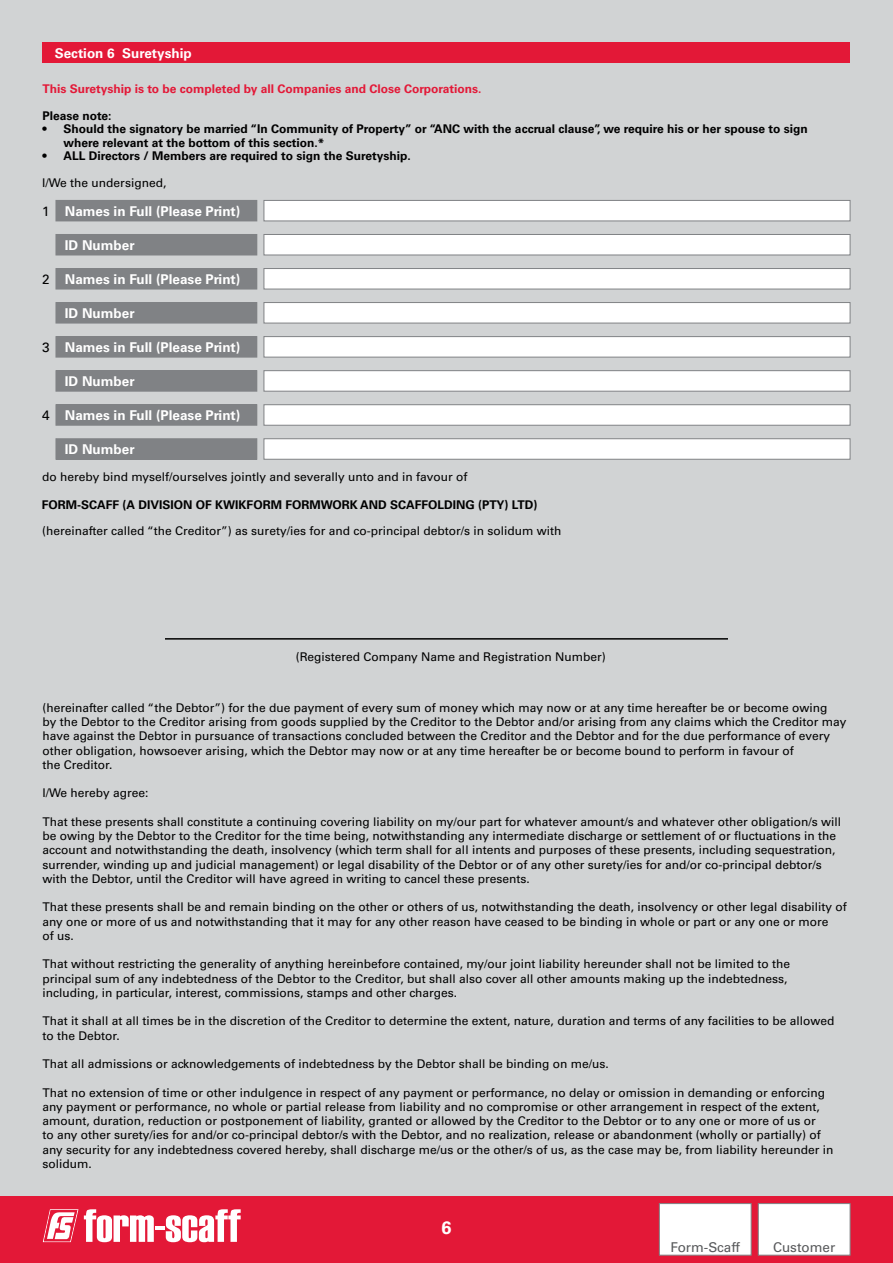
<style>
.page{position:relative;width:893px;height:1263px;background:#d1d3d4}
.page>*{position:absolute;margin:0;border:0;box-sizing:border-box;transform-origin:0 0}
.t1{font:700 18px "Univers LT Std";color:#fff}
.t2{font:700 13.5px "Univers LT Std";color:#fff}
.t3{font:13.5px "Univers LT Std";color:#58595b}
.t4{font:12px/14.2px "Univers LT Std";color:#000}
.t5{font:700 12px/13.5px "Univers LT Std";color:#000}
.t6{font:700 12px "Univers LT Std";color:#e31837}
.s1{font-weight:400}
.s2{font-weight:400;color:#000}
</style>
<div class="page">
<div style="left:0;top:1196px;width:893px;height:67px;background:#e31837"></div>
<svg style="left:84px;top:1209px;width:70px;height:33px"></svg>
<hr style="left:155px;top:1226px;width:10px;height:4px;background:#fff">
<svg style="left:166px;top:1209px;width:75px;height:33px"></svg>
<svg style="left:43px;top:1209px;width:35px;height:33px"></svg>
<div style="left:659px;top:1203px;width:92px;height:52px;background:#fff;border:1px solid #808285"></div>
<div style="left:758px;top:1203px;width:92px;height:52px;background:#fff;border:1px solid #808285"></div>
<div style="left:43px;top:43px;width:807px;height:20px;background:#e31837"></div>
<div style="left:56px;top:200px;width:201px;height:21px;background:#808285"></div>
<div style="left:56px;top:234px;width:201px;height:21px;background:#808285"></div>
<div style="left:56px;top:269px;width:201px;height:20px;background:#808285"></div>
<div style="left:56px;top:268px;width:201px;height:21px;border:1px solid #808285"></div>
<div style="left:56px;top:303px;width:201px;height:20px;background:#808285"></div>
<div style="left:56px;top:302px;width:201px;height:21px;border:1px solid #808285"></div>
<div style="left:264px;top:200px;width:586px;height:21px;background:#fff;border:1px solid #808285"></div>
<div style="left:264px;top:234px;width:586px;height:21px;background:#fff;border:1px solid #808285"></div>
<div style="left:264px;top:268px;width:586px;height:21px;background:#fff;border:1px solid #808285"></div>
<div style="left:264px;top:302px;width:586px;height:21px;background:#fff;border:1px solid #808285"></div>
<div style="left:56px;top:337px;width:201px;height:20px;background:#808285"></div>
<div style="left:56px;top:336px;width:201px;height:21px;border:1px solid #808285"></div>
<div style="left:56px;top:371px;width:201px;height:20px;background:#808285"></div>
<div style="left:56px;top:370px;width:201px;height:22px;border:1px solid #808285"></div>
<div style="left:56px;top:405px;width:201px;height:20px;background:#808285"></div>
<div style="left:56px;top:404px;width:201px;height:22px;border:1px solid #808285"></div>
<div style="left:56px;top:439px;width:201px;height:20px;background:#808285"></div>
<div style="left:56px;top:438px;width:201px;height:22px;border:1px solid #808285"></div>
<div style="left:264px;top:336px;width:586px;height:21px;background:#fff;border:1px solid #808285"></div>
<div style="left:264px;top:370px;width:586px;height:22px;background:#fff;border:1px solid #808285"></div>
<div style="left:264px;top:404px;width:586px;height:22px;background:#fff;border:1px solid #808285"></div>
<div style="left:264px;top:438px;width:586px;height:22px;background:#fff;border:1px solid #808285"></div>
<hr style="left:165px;top:638px;width:563px;height:2px;background:#000">
<p class="t2" style="left:55px;top:45px;width:138px">Section 6 Suretyship</p>
<p class="t6" style="left:43px;top:82px;width:440px">This Suretyship is to be completed by all Companies and Close Corporations.</p>
<p class="t5" style="left:43px;top:109px;width:71px">Please note:</p>
<p class="t5" style="left:64px;top:123px;width:746px;text-indent:-21px"><span class="s1">•</span> Should the signatory be married “In Community of Property” or “ANC with the accrual clause”, we require his or her spouse to sign where relevant at the bottom of this section.*</p>
<p class="t5" style="left:43px;top:150px;width:370px"><span class="s1">•</span> ALL Directors / Members are required to sign the Suretyship.</p>
<p class="t4" style="left:42px;top:176px;width:126px">I/We the undersigned,</p>
<p class="t2" style="left:42px;top:203px;width:200px"><span class="s2">1</span> Names in Full (Please Print)</p>
<p class="t2" style="left:65px;top:237px;width:71px">ID Number</p>
<p class="t2" style="left:42px;top:271px;width:200px"><span class="s2">2</span> Names in Full (Please Print)</p>
<p class="t2" style="left:65px;top:305px;width:71px">ID Number</p>
<p class="t2" style="left:42px;top:339px;width:200px"><span class="s2">3</span> Names in Full (Please Print)</p>
<p class="t2" style="left:65px;top:373px;width:71px">ID Number</p>
<p class="t2" style="left:42px;top:407px;width:200px"><span class="s2">4</span> Names in Full (Please Print)</p>
<p class="t2" style="left:65px;top:441px;width:71px">ID Number</p>
<p class="t4" style="left:42px;top:470px;width:427px">do hereby bind myself/ourselves jointly and severally unto and in favour of</p>
<p class="t5" style="left:42px;top:498px;width:497px">FORM-SCAFF (A DIVISION OF KWIKFORM FORMWORK AND SCAFFOLDING (PTY) LTD)</p>
<p class="t4" style="left:42px;top:523px;width:521px">(hereinafter called “the Creditor”) as surety/ies for and co-principal debtor/s in solidum with</p>
<p class="t4" style="left:296px;top:649px;width:311px">(Registered Company Name and Registration Number)</p>
<p class="t4" style="left:43px;top:700px;width:805px">(hereinafter called “the Debtor”) for the due payment of every sum of money which may now or at any time hereafter be or become owing<br>by the Debtor to the Creditor arising from goods supplied by the Creditor to the Debtor and/or arising from any claims which the Creditor may have against the Debtor in pursuance of transactions concluded between the Creditor and the Debtor and for the due performance of every other obligation, howsoever arising, which the Debtor may now or at any time hereafter be or become bound to perform in favour of<br>the Creditor.</p>
<p class="t4" style="left:43px;top:786px;width:108px">I/We hereby agree:</p>
<p class="t4" style="left:43px;top:814px;width:800px">That these presents shall constitute a continuing covering liability on my/our part for whatever amount/s and whatever other obligation/s will be owing by the Debtor to the Creditor for the time being, notwithstanding any intermediate discharge or settlement of or fluctuations in the account and notwithstanding the death, insolvency (which term shall for all intents and purposes of these presents, including sequestration, surrender, winding up and judicial management) or legal disability of the Debtor or of any other surety/ies for and/or co-principal debtor/s with the Debtor, until the Creditor will have agreed in writing to cancel these presents.</p>
<p class="t4" style="left:43px;top:900px;width:806px">That these presents shall be and remain binding on the other or others of us, notwithstanding the death, insolvency or other legal disability of any one or more of us and notwithstanding that it may for any other reason have ceased to be binding in whole or part or any one or more<br>of us.</p>
<p class="t4" style="left:43px;top:957px;width:749px">That without restricting the generality of anything hereinbefore contained, my/our joint liability hereunder shall not be limited to the principal sum of any indebtedness of the Debtor to the Creditor, but shall also cover all other amounts making up the indebtedness, including, in particular, interest, commissions, stamps and other charges.</p>
<p class="t4" style="left:43px;top:1014px;width:793px">That it shall at all times be in the discretion of the Creditor to determine the extent, nature, duration and terms of any facilities to be allowed to the Debtor.</p>
<p class="t4" style="left:43px;top:1057px;width:568px">That all admissions or acknowledgements of indebtedness by the Debtor shall be binding on me/us.</p>
<p class="t4" style="left:43px;top:1085px;width:792px">That no extension of time or other indulgence in respect of any payment or performance, no delay or omission in demanding or enforcing any payment or performance, no whole or partial release from liability and no compromise or other arrangement in respect of the extent, amount, duration, reduction or postponement of liability, granted or allowed by the Creditor to the Debtor or to any one or more of us or<br>to any other surety/ies for and/or co-principal debtor/s with the Debtor, and no realization, release or abandonment (wholly or partially) of any security for any indebtedness covered hereby, shall discharge me/us or the other/s of us, as the case may be, from liability hereunder in solidum.</p>
<h1 class="t1" style="left:441px;top:1216px;width:12px">6</h1>
<p class="t3" style="left:670px;top:1239px;width:71px">Form-Scaff</p>
<p class="t3" style="left:773px;top:1239px;width:64px">Customer</p>
</div>
